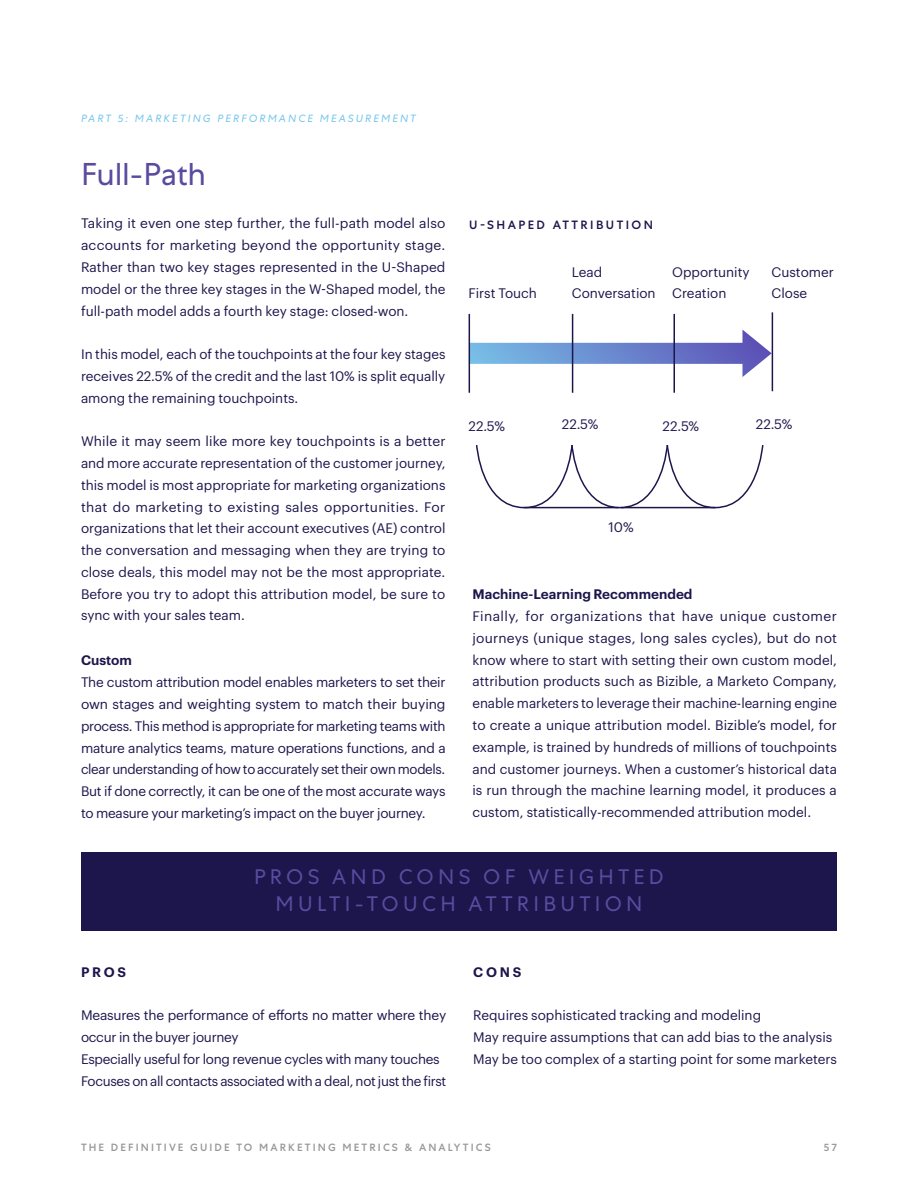
<style>
.page{position:relative;width:918px;height:1188px;background:#fff}
.page>*{position:absolute;margin:0;border:0;box-sizing:border-box;transform-origin:0 0}
.t1{font:31.5px "Centra No 1";letter-spacing:-.01em;color:#5b4b9f}
.t2{font:21px/27px "Centra No 1";letter-spacing:.2em;color:#5b4b9f;text-align:center}
.t3{font:13.5px/21.8px "Graphik";color:#1c164c;text-align:justify}
.t4{font:13.5px/21.8px "Graphik";letter-spacing:-.02em;color:#1c164c}
.t5{font:600 13.5px "Graphik";color:#1c164c}
.t6{font:500 12px "Centra No 1";letter-spacing:.2em;color:#1c164c}
.t7{font:500 10.5px "Centra No 1";letter-spacing:.2em;color:#989899}
.t8{font:italic 10.5px "Centra No 1";letter-spacing:.2em;color:#76c6ec}
</style>
<div class="page">
<svg style="left:470px;top:330px;width:302px;height:47px"></svg>
<hr style="left:469px;top:314px;width:1px;height:79px;background:#1c164c">
<hr style="left:572px;top:314px;width:1px;height:79px;background:#1c164c">
<hr style="left:673px;top:314px;width:2px;height:79px;background:#1c164c">
<hr style="left:772px;top:312px;width:1px;height:79px;background:#1c164c">
<svg style="left:475px;top:445px;width:289px;height:64px"></svg>
<hr style="left:621px;top:507px;width:95px;height:1px;background:#1c164c">
<hr style="left:524px;top:507px;width:95px;height:1px;background:#1c164c">
<div style="left:81px;top:852px;width:756px;height:79px;background:#1c164c"></div>
<p class="t8" style="left:81px;top:112px;width:336px">PART 5: MARKETING PERFORMANCE MEASUREMENT</p>
<h1 class="t1" style="left:81px;top:156px;width:127px">Full-Path</h1>
<p class="t3" style="left:81px;top:212px;width:366px">Taking it even one step further, the full-path model also accounts for marketing beyond the opportunity stage.<br>Rather than two key stages represented in the U-Shaped model or the three key stages in the W-Shaped model, the full-path model adds a fourth key stage: closed-won.</p>
<p class="t3" style="left:81px;top:342px;width:366px">In this model, each of the touchpoints at the four key stages receives 22.5% of the credit and the last 10% is split equally among the remaining touchpoints.</p>
<p class="t3" style="left:81px;top:429px;width:366px">While it may seem like more key touchpoints is a better and more accurate representation of the customer journey, this model is most appropriate for marketing organizations that do marketing to existing sales opportunities. For organizations that let their account executives (AE) control the conversation and messaging when they are trying to close deals, this model may not be the most appropriate.<br>Before you try to adopt this attribution model, be sure to sync with your sales team.</p>
<p class="t5" style="left:81px;top:650px;width:53px">Custom</p>
<p class="t3" style="left:81px;top:670px;width:366px">The custom attribution model enables marketers to set their own stages and weighting system to match their buying process. This method is appropriate for marketing teams with mature analytics teams, mature operations functions, and a clear understanding of how to accurately set their own models.<br>But if done correctly, it can be one of the most accurate ways to measure your marketing’s impact on the buyer journey.</p>
<p class="t6" style="left:469px;top:217px;width:185px">U-SHAPED ATTRIBUTION</p>
<p class="t3" style="left:469px;top:281px;width:70px">First Touch</p>
<p class="t3" style="left:572px;top:260px;width:85px">Lead<br>Conversation</p>
<p class="t3" style="left:672px;top:260px;width:79px">Opportunity<br>Creation</p>
<p class="t3" style="left:772px;top:260px;width:64px">Customer<br>Close</p>
<p class="t3" style="left:469px;top:414px;width:38px">22.5%</p>
<p class="t3" style="left:562px;top:412px;width:38px">22.5%</p>
<p class="t3" style="left:663px;top:414px;width:38px">22.5%</p>
<p class="t3" style="left:756px;top:412px;width:38px">22.5%</p>
<p class="t3" style="left:609px;top:515px;width:27px">10%</p>
<p class="t5" style="left:472px;top:584px;width:222px">Machine-Learning Recommended</p>
<p class="t3" style="left:472px;top:604px;width:366px">Finally, for organizations that have unique customer journeys (unique stages, long sales cycles), but do not know where to start with setting their own custom model, attribution products such as Bizible, a Marketo Company, enable marketers to leverage their machine-learning engine to create a unique attribution model. Bizible’s model, for example, is trained by hundreds of millions of touchpoints and customer journeys. When a customer’s historical data is run through the machine learning model, it produces a custom, statistically-recommended attribution model.</p>
<h2 class="t2" style="left:254px;top:863px;width:411px">PROS AND CONS OF WEIGHTED<br>MULTI-TOUCH ATTRIBUTION</h2>
<p class="t5" style="left:81px;top:962px;width:47px">PROS</p>
<p class="t4" style="left:81px;top:1004px;width:367px">Measures the performance of efforts no matter where they occur in the buyer journey<br>Especially useful for long revenue cycles with many touches Focuses on all contacts associated with a deal, not just the first</p>
<p class="t5" style="left:473px;top:962px;width:50px">CONS</p>
<p class="t3" style="left:473px;top:1004px;width:365px;text-align:left">Requires sophisticated tracking and modeling<br>May require assumptions that can add bias to the analysis<br>May be too complex of a starting point for some marketers</p>
<p class="t7" style="left:81px;top:1141px;width:411px">THE DEFINITIVE GUIDE TO MARKETING METRICS &amp; ANALYTICS</p>
<p class="t7" style="left:824px;top:1141px;width:15px">57</p>
</div>
